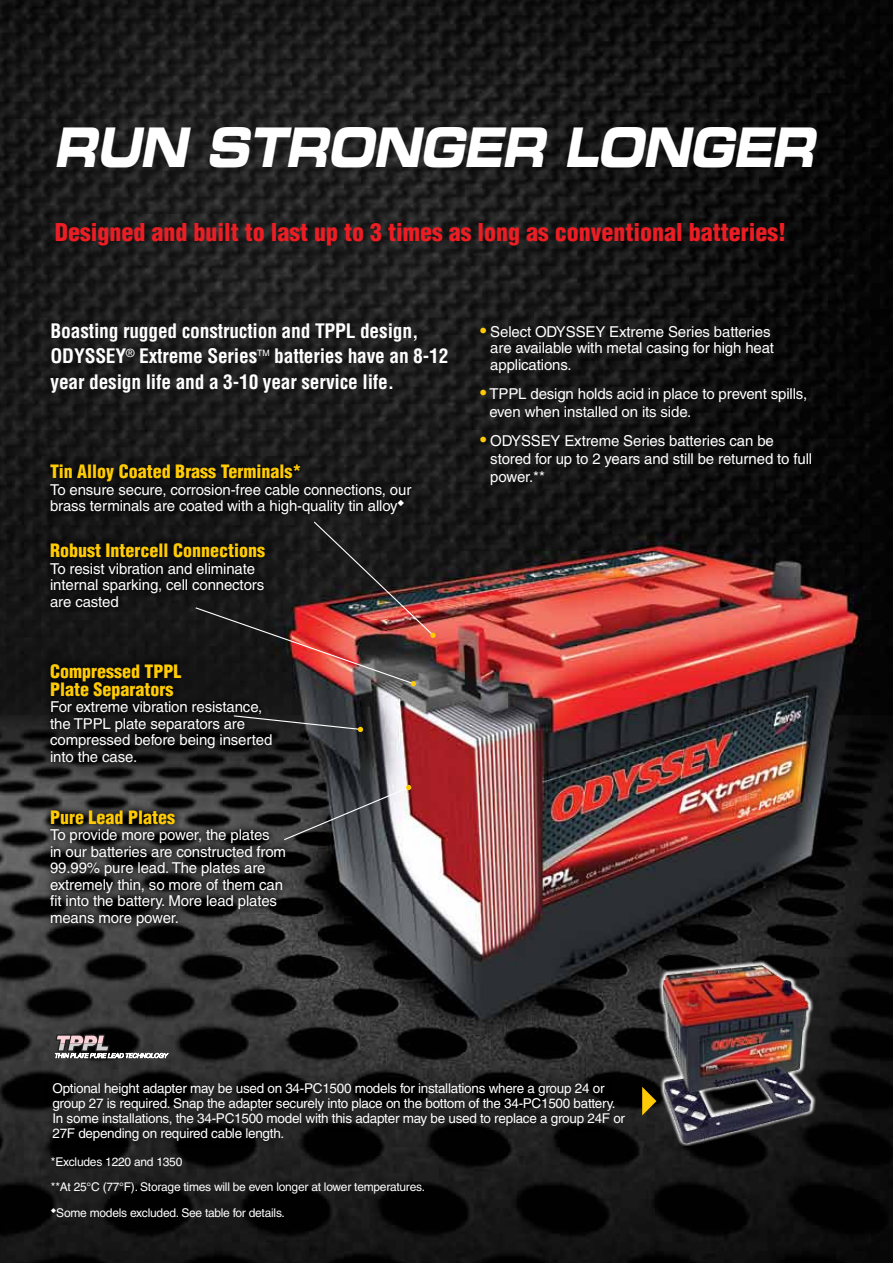
<style>
.page{position:relative;width:893px;height:1263px;background:#fff}
.page>*{position:absolute;margin:0;border:0;box-sizing:border-box;transform-origin:0 0}
.t1{font:italic 54.6px "Eurostile Bold Extended Two";color:#fff;scale:.77 1}
.t2{font:900 condensed 24px "Helvetica";color:#ed1d24}
.t3{font:700 condensed 19.5px/25.5px "Helvetica";letter-spacing:-.01em;color:#fff}
.t4{font:900 condensed 18px/18px "Helvetica";color:#ffcb05}
.t5{font:15px/16.5px "Helvetica";letter-spacing:-.01em;color:#fff}
.t6{font:13.5px/15px "Helvetica";letter-spacing:-.02em;color:#fff}
.t7{font:12px/25.8px "Helvetica";letter-spacing:-.02em;color:#fff}
.t8{font:8.7px "Helvetica";color:#fff}
.s1{font-size:18px;color:#ffcb05}
</style>
<div class="page">
<img style="left:0;top:0;width:893px;height:1263px">
<svg style="left:41px;top:800px;width:251px;height:131px;background:#262626"></svg>
<svg style="left:41px;top:654px;width:237px;height:114px;background:#121212"></svg>
<svg style="left:41px;top:455px;width:376px;height:66px;background:#121212"></svg>
<div style="left:45px;top:1075px;width:587px;height:73px;background:#000;opacity:.75"></div>
<div style="left:41px;top:533px;width:230px;height:80px;background:#0f0f0f"></div>
<svg style="left:283px;top:785px;width:128px;height:56px;background:#57585a"></svg>
<svg style="left:233px;top:715px;width:130px;height:17px;background:#393a39"></svg>
<img style="left:194px;top:520px;width:242px;height:166px">
<img style="left:639px;top:942px;width:199px;height:212px">
<svg style="left:642px;top:1087px;width:14px;height:28px"></svg>
<svg style="left:54px;top:1034px;width:115px;height:26px;background:#5d595a"></svg>
<h1 class="t1" style="left:54px;top:109px;width:1007px">RUN STRONGER LONGER</h1>
<h2 class="t2" style="left:55px;top:217px;width:733px">Designed and built to last up to 3 times as long as conventional batteries!</h2>
<h3 class="t3" style="left:51px;top:318px;width:369px">Boasting rugged construction and TPPL design,<br>ODYSSEY<sup>®</sup> Extreme Series</h3>
<h3 class="t3" style="left:51px;top:343px;width:399px;text-indent:224px">batteries have an 8-12 year design life and a 3-10 year service life.</h3>
<p class="t8" style="left:257px;top:348px;width:14px">TM</p>
<p class="t4" style="left:50px;top:463px;width:253px">Tin Alloy Coated Brass Terminals*</p>
<p class="t5" style="left:50px;top:481px;width:363px">To ensure secure, corrosion-free cable connections, our brass terminals are coated with a high-quality tin alloy◆</p>
<p class="t4" style="left:50px;top:541px;width:216px">Robust Intercell Connections</p>
<p class="t5" style="left:50px;top:560px;width:216px">To resist vibration and eliminate internal sparking, cell connectors are casted</p>
<p class="t4" style="left:50px;top:662px;width:133px">Compressed TPPL<br>Plate Separators</p>
<p class="t5" style="left:50px;top:698px;width:224px">For extreme vibration resistance, the TPPL plate separators are compressed before being inserted into the case.</p>
<p class="t4" style="left:50px;top:808px;width:126px">Pure Lead Plates</p>
<p class="t5" style="left:50px;top:826px;width:237px">To provide more power, the plates<br>in our batteries are constructed from<br>99.99% pure lead. The plates are extremely thin, so more of them can fit into the battery. More lead plates means more power.</p>
<p class="t5" style="left:490px;top:323px;width:285px;text-indent:-10px"><span class="s1">•</span> Select ODYSSEY Extreme Series batteries are available with metal casing for high heat applications.</p>
<p class="t5" style="left:490px;top:385px;width:319px;line-height:18px;text-indent:-9px"><span class="s1">•</span> TPPL design holds acid in place to prevent spills, even when installed on its side.</p>
<p class="t5" style="left:490px;top:432px;width:323px;line-height:18px;text-indent:-10px"><span class="s1">•</span> ODYSSEY Extreme Series batteries can be stored for up to 2 years and still be returned to full power.**</p>
<p class="t6" style="left:52px;top:1081px;width:574px">Optional height adapter may be used on 34-PC1500 models for installations where a group 24 or group 27 is required. Snap the adapter securely into place on the bottom of the 34-PC1500 battery.<br>In some installations, the 34-PC1500 model with this adapter may be used to replace a group 24F or 27F depending on required cable length.</p>
<p class="t7" style="left:51px;top:1148px;width:376px">*Excludes 1220 and 1350<br>**At 25°C (77°F). Storage times will be even longer at lower temperatures.</p>
<p class="t7" style="left:51px;top:1200px;width:235px">◆Some models excluded. See table for details.</p>
</div>
